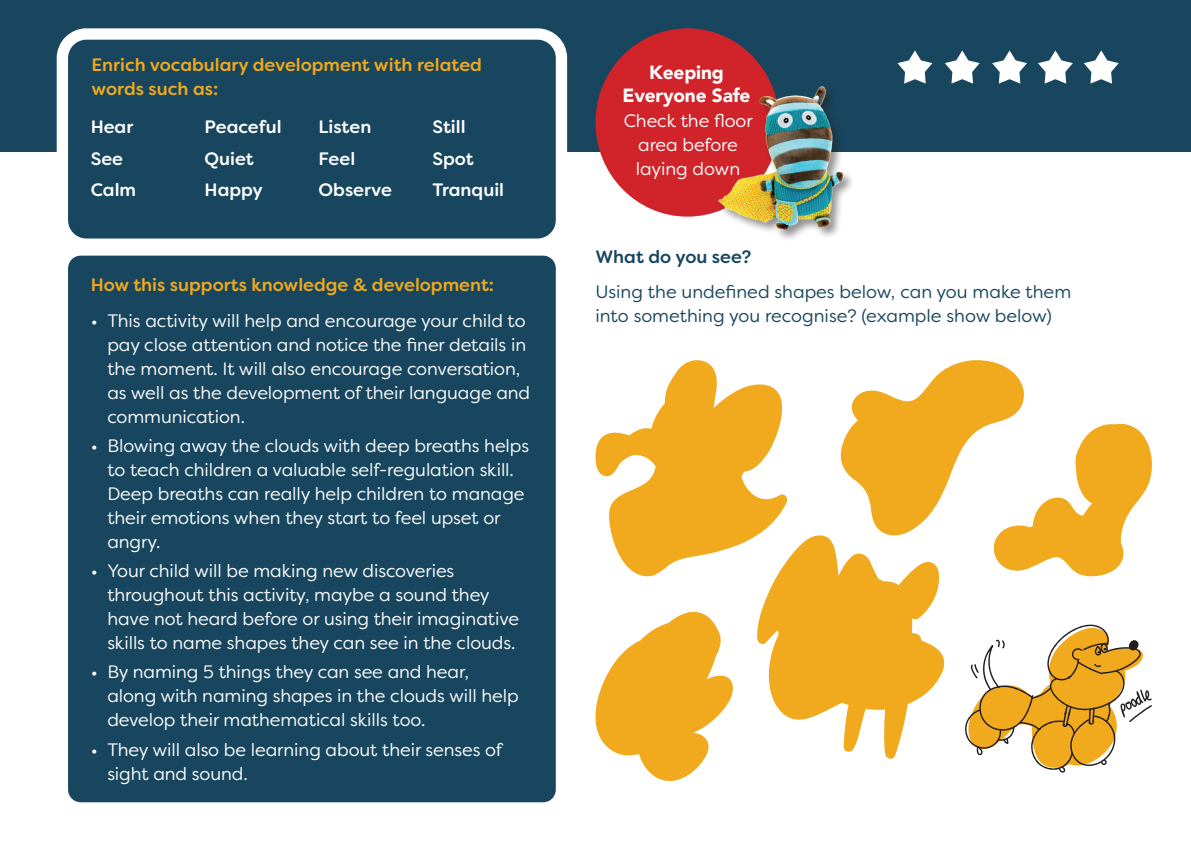
<style>
.page{position:relative;width:1191px;height:842px;background:#fff}
.page>*{position:absolute;margin:0;border:0;box-sizing:border-box;transform-origin:0 0}
.t1{font:900 19px/22.2px "Avenir LT Pro";letter-spacing:-.01em;color:#fff;text-align:center}
.t2{font:18px/24px "Filson Soft";letter-spacing:-.005em;color:#fff}
.t3{font:500 18px/24px "Filson Soft";color:#f1a91d}
.t4{font:18px/24px "Filson Soft";color:#18465e}
.t5{font:500 18px/31.2px "Filson Soft";color:#fff}
.t6{font:500 18px "Filson Soft";color:#18465e}
</style>
<div class="page">
<div style="left:62px;top:250px;width:499px;height:558px;background:#18465e;border-radius:18px"></div>
<div style="left:57px;top:244px;width:510px;height:570px;border:11px solid #fff;border-radius:18px"></div>
<div style="left:0;top:0;width:1191px;height:151px;background:#18465e"></div>
<svg style="left:897px;top:50px;width:35px;height:34px"></svg>
<svg style="left:945px;top:50px;width:34px;height:34px"></svg>
<svg style="left:992px;top:50px;width:35px;height:34px"></svg>
<svg style="left:1038px;top:50px;width:34px;height:34px"></svg>
<svg style="left:1084px;top:50px;width:34px;height:34px"></svg>
<div style="left:595px;top:28px;width:184px;height:189px;background:#d1232a;border-radius:50%"></div>
<div style="left:717px;top:85px;width:138px;height:157px;background:#231f20;opacity:.5"></div>
<img style="left:715px;top:81px;width:138px;height:153px">
<div style="left:62px;top:34px;width:499px;height:210px;background:#18465e;border-radius:24px"></div>
<div style="left:57px;top:28px;width:510px;height:222px;border:11px solid #fff;border-radius:24px"></div>
<svg style="left:965px;top:624px;width:187px;height:149px"></svg>
<svg style="left:595px;top:611px;width:138px;height:170px"></svg>
<svg style="left:840px;top:360px;width:312px;height:217px"></svg>
<svg style="left:595px;top:360px;width:193px;height:217px;fill:#f1a91d"></svg>
<svg style="left:756px;top:534px;width:191px;height:225px;fill:#f1a91d"></svg>
<p class="t3" style="left:92px;top:53px;width:392px">Enrich vocabulary development with related words such as:</p>
<p class="t5" style="left:91px;top:112px;width:47px">Hear<br>See<br>Calm</p>
<p class="t5" style="left:205px;top:112px;width:78px">Peaceful<br>Quiet<br>Happy</p>
<p class="t5" style="left:318px;top:112px;width:75px">Listen<br>Feel<br>Observe</p>
<p class="t5" style="left:432px;top:112px;width:73px">Still<br>Spot<br>Tranquil</p>
<p class="t3" style="left:91px;top:273px;width:405px">How this supports knowledge &amp; development:</p>
<p class="t2" style="left:107px;top:308px;width:424px;text-indent:-17px">• This activity will help and encourage your child to pay close attention and notice the finer details in the moment. It will also encourage conversation, as well as the development of their language and communication.</p>
<p class="t2" style="left:107px;top:433px;width:423px;text-indent:-17px">• Blowing away the clouds with deep breaths helps to teach children a valuable self-regulation skill.<br>Deep breaths can really help children to manage their emotions when they start to feel upset or angry.</p>
<p class="t2" style="left:107px;top:559px;width:413px;text-indent:-17px">• Your child will be making new discoveries throughout this activity, maybe a sound they have not heard before or using their imaginative skills to name shapes they can see in the clouds.</p>
<p class="t2" style="left:107px;top:660px;width:413px;text-indent:-17px">• By naming 5 things they can see and hear, along with naming shapes in the clouds will help develop their mathematical skills too.</p>
<p class="t2" style="left:107px;top:737px;width:396px;text-indent:-17px">• They will also be learning about their senses of sight and sound.</p>
<p class="t1" style="left:622px;top:62px;width:130px">Keeping<br>Everyone Safe</p>
<p class="t2" style="left:623px;top:109px;width:131px;text-align:center">Check the floor area before laying down</p>
<p class="t6" style="left:595px;top:245px;width:158px">What do you see?</p>
<p class="t4" style="left:595px;top:280px;width:477px">Using the undefined shapes below, can you make them into something you recognise? (example show below)</p>
</div>
